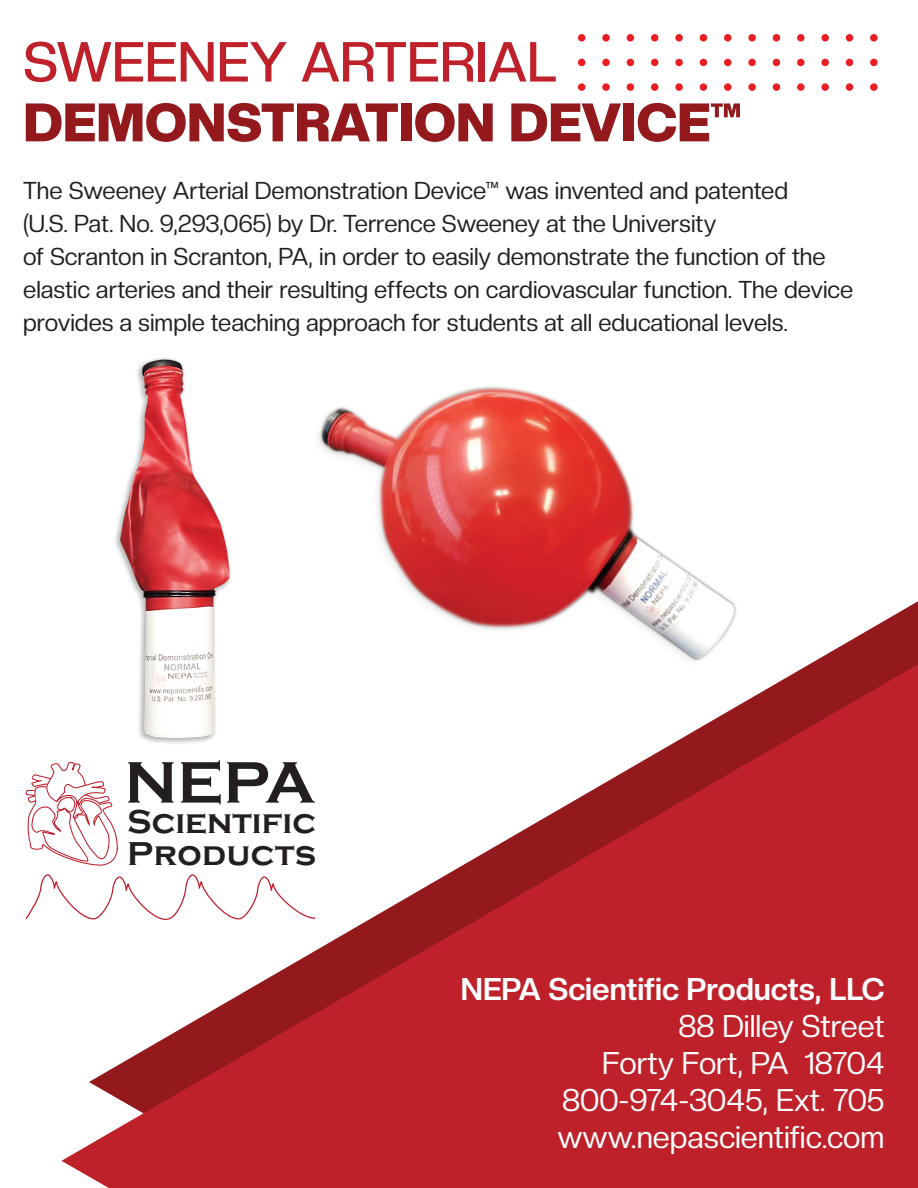
<style>
.page{position:relative;width:918px;height:1188px;background:#fff}
.page>*{position:absolute;margin:0;border:0;box-sizing:border-box;transform-origin:0 0}
.t1{font:700 60.6px "Copperplate Gothic";color:#231f20}
.t2{font:500 55.35px "Creato Display";color:#be212a}
.t3{font:900 53.25px "Creato Display";color:#93191d}
.t4{font:700 34.05px/32px "Copperplate Gothic";color:#231f20}
.t5{font:30.9px/37px "Creato Display";color:#fff;text-align:right}
.t6{font:700 30.9px "Creato Display";color:#fff}
.t7{font:24px/33px "Creato Display";color:#231f20}
</style>
<div class="page">
<svg style="left:810px;top:601px;width:108px;height:63px"></svg>
<svg style="left:62px;top:664px;width:856px;height:524px;fill:#be212a"></svg>
<div style="left:578px;top:34px;width:7px;height:8px;background:#ea1d23;border-radius:50%"></div>
<div style="left:602px;top:34px;width:8px;height:8px;background:#ea1d23;border-radius:50%"></div>
<div style="left:627px;top:34px;width:7px;height:8px;background:#ea1d23;border-radius:50%"></div>
<div style="left:651px;top:34px;width:7px;height:8px;background:#ea1d23;border-radius:50%"></div>
<div style="left:675px;top:34px;width:8px;height:8px;background:#ea1d23;border-radius:50%"></div>
<div style="left:700px;top:34px;width:7px;height:8px;background:#ea1d23;border-radius:50%"></div>
<div style="left:724px;top:34px;width:8px;height:8px;background:#ea1d23;border-radius:50%"></div>
<div style="left:748px;top:34px;width:8px;height:8px;background:#ea1d23;border-radius:50%"></div>
<div style="left:773px;top:34px;width:7px;height:8px;background:#ea1d23;border-radius:50%"></div>
<div style="left:797px;top:34px;width:8px;height:8px;background:#ea1d23;border-radius:50%"></div>
<div style="left:821px;top:34px;width:8px;height:8px;background:#ea1d23;border-radius:50%"></div>
<div style="left:846px;top:34px;width:7px;height:8px;background:#ea1d23;border-radius:50%"></div>
<div style="left:870px;top:34px;width:8px;height:8px;background:#ea1d23;border-radius:50%"></div>
<div style="left:578px;top:59px;width:7px;height:7px;background:#ea1d23;border-radius:50%"></div>
<div style="left:602px;top:59px;width:8px;height:7px;background:#ea1d23;border-radius:50%"></div>
<div style="left:627px;top:59px;width:7px;height:7px;background:#ea1d23;border-radius:50%"></div>
<div style="left:651px;top:59px;width:7px;height:7px;background:#ea1d23;border-radius:50%"></div>
<div style="left:675px;top:59px;width:8px;height:7px;background:#ea1d23;border-radius:50%"></div>
<div style="left:700px;top:59px;width:7px;height:7px;background:#ea1d23;border-radius:50%"></div>
<div style="left:724px;top:59px;width:8px;height:7px;background:#ea1d23;border-radius:50%"></div>
<div style="left:748px;top:59px;width:8px;height:7px;background:#ea1d23;border-radius:50%"></div>
<div style="left:773px;top:59px;width:7px;height:7px;background:#ea1d23;border-radius:50%"></div>
<div style="left:797px;top:59px;width:8px;height:7px;background:#ea1d23;border-radius:50%"></div>
<div style="left:821px;top:59px;width:8px;height:7px;background:#ea1d23;border-radius:50%"></div>
<div style="left:846px;top:59px;width:7px;height:7px;background:#ea1d23;border-radius:50%"></div>
<div style="left:870px;top:59px;width:8px;height:7px;background:#ea1d23;border-radius:50%"></div>
<div style="left:578px;top:83px;width:7px;height:8px;background:#ea1d23;border-radius:50%"></div>
<div style="left:602px;top:83px;width:8px;height:8px;background:#ea1d23;border-radius:50%"></div>
<div style="left:627px;top:83px;width:7px;height:8px;background:#ea1d23;border-radius:50%"></div>
<div style="left:651px;top:83px;width:7px;height:8px;background:#ea1d23;border-radius:50%"></div>
<div style="left:675px;top:83px;width:8px;height:8px;background:#ea1d23;border-radius:50%"></div>
<div style="left:700px;top:83px;width:7px;height:8px;background:#ea1d23;border-radius:50%"></div>
<div style="left:724px;top:83px;width:8px;height:8px;background:#ea1d23;border-radius:50%"></div>
<div style="left:748px;top:83px;width:8px;height:8px;background:#ea1d23;border-radius:50%"></div>
<div style="left:773px;top:83px;width:7px;height:8px;background:#ea1d23;border-radius:50%"></div>
<div style="left:797px;top:83px;width:8px;height:8px;background:#ea1d23;border-radius:50%"></div>
<div style="left:821px;top:83px;width:8px;height:8px;background:#ea1d23;border-radius:50%"></div>
<div style="left:846px;top:83px;width:7px;height:8px;background:#ea1d23;border-radius:50%"></div>
<div style="left:870px;top:83px;width:8px;height:8px;background:#ea1d23;border-radius:50%"></div>
<svg style="left:25px;top:761px;width:93px;height:105px"></svg>
<svg style="left:25px;top:873px;width:291px;height:134px"></svg>
<img style="left:315px;top:386px;width:433px;height:291px">
<img style="left:62px;top:358px;width:253px;height:396px">
<h2 class="t2" style="left:23px;top:29px;width:535px">SWEENEY ARTERIAL</h2>
<h3 class="t3" style="left:23px;top:91px;width:721px">DEMONSTRATION DEVICE™</h3>
<p class="t7" style="left:23px;top:174px;width:832px">The Sweeney Arterial Demonstration Device™ was invented and patented<br>(U.S. Pat. No. 9,293,065) by Dr. Terrence Sweeney at the University<br>of Scranton in Scranton, PA, in order to easily demonstrate the function of the elastic arteries and their resulting effects on cardiovascular function. The device provides a simple teaching approach for students at all educational levels.</p>
<h1 class="t1" style="left:124px;top:749px;width:192px">NEPA</h1>
<h3 class="t4" style="left:127px;top:807px;width:190px">Scientific<br>Products</h3>
<p class="t6" style="left:461px;top:970px;width:425px">NEPA Scientific Products, LLC</p>
<p class="t5" style="left:557px;top:1007px;width:329px">88 Dilley Street<br>Forty Fort, PA 18704<br>800-974-3045, Ext. 705 www.nepascientific.com</p>
</div>
